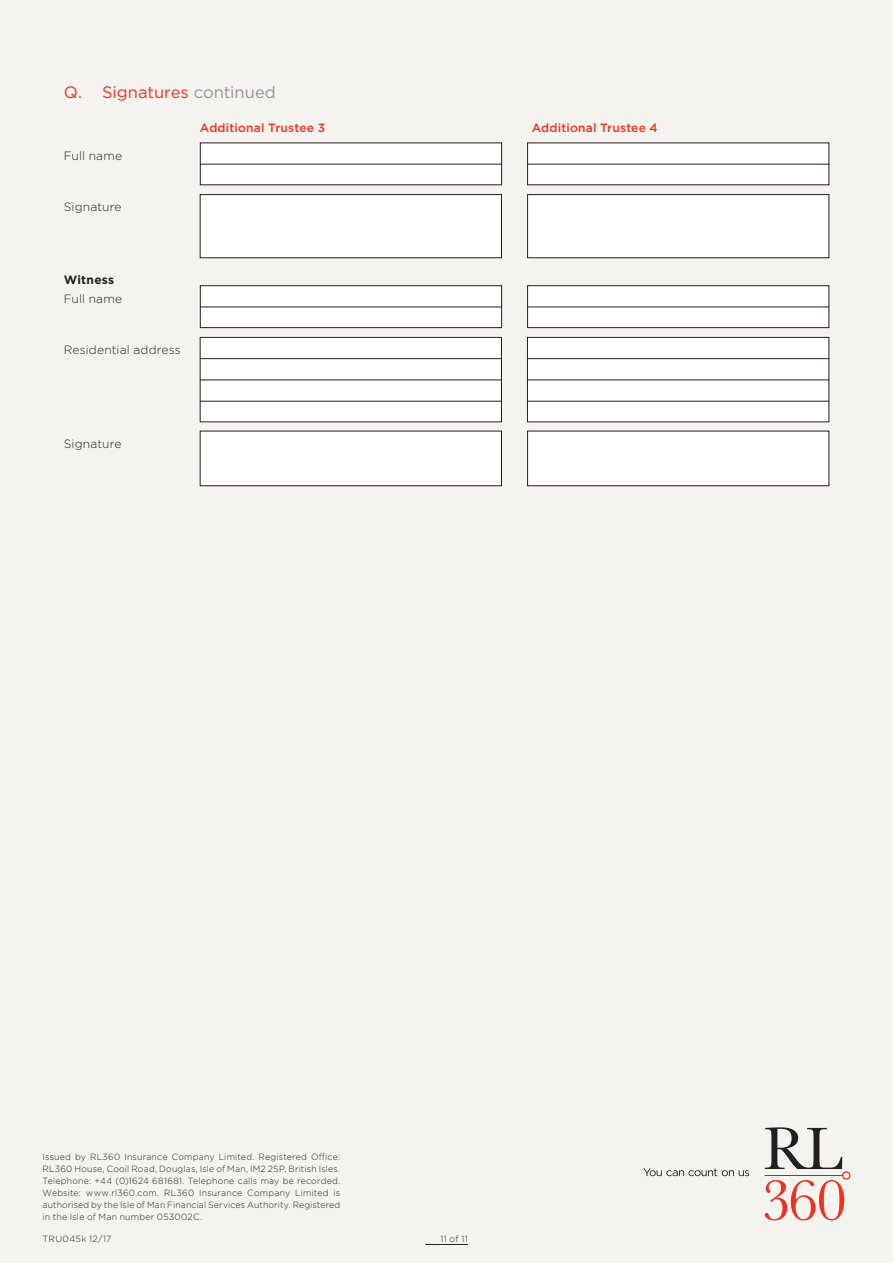
<style>
.page{position:relative;width:893px;height:1263px;background:#f5f3ef}
.page>*{position:absolute;margin:0;border:0;box-sizing:border-box;transform-origin:0 0}
.Heading{font:16.5px "Gotham";color:#ef3122}
.Body_text{font:500 12px "Gotham";letter-spacing:.015em;color:#ef3122}
.box_text{font:300 12px "Gotham";letter-spacing:.015em;color:#231f20}
.Body_text-2{font:300 12px "Gotham";letter-spacing:.015em;color:#231f20}
.Subhead_Black{font:700 12px "Gotham";letter-spacing:.02em;color:#231f20}
.t1{font:300 9px/12px "Gotham";letter-spacing:.025em;color:#231f20;text-align:justify}
.s1{color:#939598}
</style>
<div class="page">
<hr style="left:425px;top:1244px;width:43px;height:1px;background:#231f20">
<div style="left:200px;top:143px;width:302px;height:42px;background:#fff"></div>
<hr style="left:200px;top:164px;width:302px;height:1px;background:#231f20">
<div style="left:528px;top:143px;width:301px;height:42px;background:#fff"></div>
<hr style="left:527px;top:164px;width:302px;height:1px;background:#231f20">
<div style="left:200px;top:195px;width:301px;height:63px;background:#fff"></div>
<div style="left:200px;top:194px;width:302px;height:64px;border:1px solid #231f20"></div>
<div style="left:528px;top:195px;width:301px;height:63px;background:#fff"></div>
<div style="left:527px;top:194px;width:302px;height:64px;border:1px solid #231f20"></div>
<div style="left:200px;top:286px;width:302px;height:42px;background:#fff"></div>
<div style="left:200px;top:285px;width:302px;height:43px;border:1px solid #231f20"></div>
<hr style="left:200px;top:307px;width:302px;height:1px;background:#231f20">
<div style="left:528px;top:286px;width:301px;height:42px;background:#fff"></div>
<div style="left:527px;top:285px;width:302px;height:43px;border:1px solid #231f20"></div>
<hr style="left:527px;top:307px;width:302px;height:1px;background:#231f20">
<div style="left:200px;top:337px;width:301px;height:85px;background:#fff"></div>
<div style="left:200px;top:337px;width:302px;height:85px;border:1px solid #231f20"></div>
<hr style="left:200px;top:358px;width:302px;height:1px;background:#231f20">
<hr style="left:200px;top:380px;width:302px;height:1px;background:#231f20">
<hr style="left:200px;top:401px;width:302px;height:1px;background:#231f20">
<div style="left:527px;top:337px;width:302px;height:85px;background:#fff"></div>
<div style="left:527px;top:337px;width:302px;height:85px;border:1px solid #231f20"></div>
<hr style="left:527px;top:358px;width:302px;height:1px;background:#231f20">
<hr style="left:527px;top:380px;width:302px;height:1px;background:#231f20">
<hr style="left:527px;top:401px;width:302px;height:1px;background:#231f20">
<div style="left:200px;top:431px;width:301px;height:55px;background:#fff"></div>
<div style="left:200px;top:431px;width:302px;height:55px;border:1px solid #231f20"></div>
<div style="left:528px;top:431px;width:301px;height:55px;background:#fff"></div>
<div style="left:527px;top:431px;width:302px;height:55px;border:1px solid #231f20"></div>
<svg style="left:765px;top:1127px;width:85px;height:93px"></svg>
<svg style="left:643px;top:1168px;width:106px;height:8px"></svg>
<p class="Heading" style="left:64px;top:82px;width:214px">Q. Signatures <span class="s1">continued</span></p>
<p class="Body_text" style="left:200px;top:120px;width:127px">Additional Trustee 3</p>
<p class="Body_text" style="left:532px;top:120px;width:127px">Additional Trustee 4</p>
<p class="box_text" style="left:64px;top:148px;width:60px">Full name</p>
<p class="box_text" style="left:64px;top:199px;width:59px">Signature</p>
<p class="Subhead_Black" style="left:64px;top:271px;width:52px">Witness</p>
<p class="Body_text-2" style="left:64px;top:291px;width:60px">Full name</p>
<p class="Body_text-2" style="left:64px;top:342px;width:119px">Residential address</p>
<p class="box_text" style="left:64px;top:436px;width:59px">Signature</p>
<p class="t1" style="left:43px;top:1151px;width:299px">Issued by RL360 Insurance Company Limited. Registered Office:<br>RL360 House, Cooil Road, Douglas, Isle of Man, IM2 2SP, British Isles.<br>Telephone: +44 (0)1624 681681. Telephone calls may be recorded.<br>Website: www.rl360.com. RL360 Insurance Company Limited is authorised by the Isle of Man Financial Services Authority. Registered in the Isle of Man number 053002C.</p>
<p class="t1" style="left:43px;top:1232px;width:71px">TRU045k 12/17</p>
<p class="t1" style="left:440px;top:1232px;width:29px">11 of 11</p>
</div>
